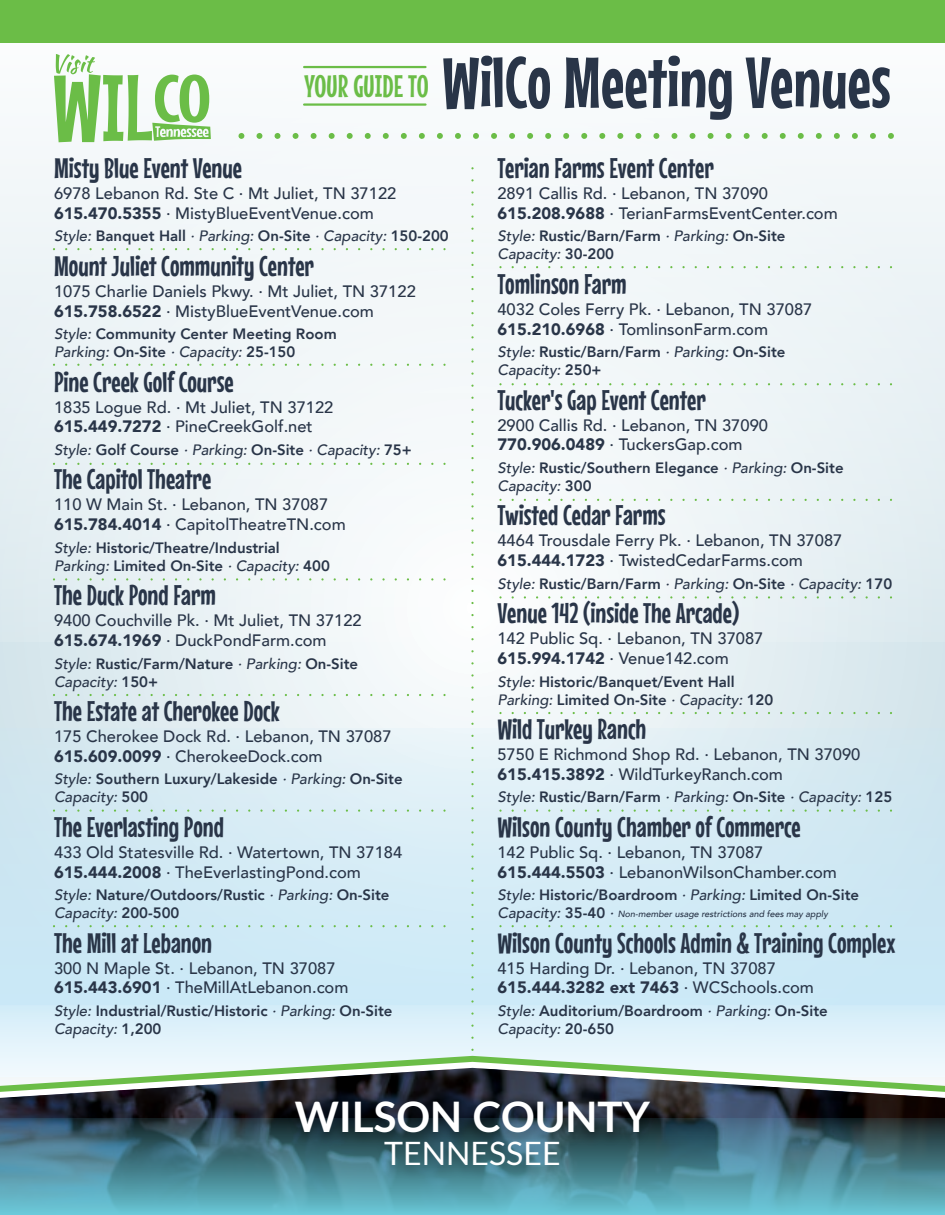
<style>
.page{position:relative;width:945px;height:1215px;background:#fff}
.page>*{position:absolute;margin:0;border:0;box-sizing:border-box;transform-origin:0 0}
.t1{font:72.45px "Mouse Memoirs";color:#293548}
.t2{font:700 42.15px "Lato";color:#fff}
.t3{font:32.25px "Lato";color:#fff}
.t4{font:31.2px "Mouse Memoirs";color:#6bbd47}
.t5{font:28.5px "Mouse Memoirs";color:#293548}
.t6{font:500 16.5px/19.8px "Avenir";color:#293548}
.t7{font:800 15px/18px "Avenir";color:#293548}
.t8{font:italic 500 15px "Avenir";color:#293548}
.t9{font:italic 500 9px "Avenir";color:#293548}
.s1{font-weight:900}
.s2{font-weight:800;font-style:normal}
.s3{font-weight:500;font-style:italic}
.s4{font-size:15px}
.s5{font-weight:800;font-style:normal;font-size:15px}
</style>
<div class="page">
<svg style="left:0;top:642px;width:945px;height:86px"></svg>
<div style="left:0;top:0;width:945px;height:642px;background:linear-gradient(to bottom,#f8fafb,#ebf3f5)"></div>
<svg style="left:0;top:728px;width:945px;height:277px;fill:#d2eaf6"></svg>
<div style="left:0;top:1005px;width:945px;height:97px;background:#dff2fb"></div>
<svg style="left:0;top:1056px;width:945px;height:6px;fill:#eaf7fd"></svg>
<svg style="left:0;top:1062px;width:945px;height:6px;fill:#edf8fd"></svg>
<img style="left:0;top:1068px;width:945px;height:50px">
<div style="left:0;top:0;width:945px;height:43px;background:#6bbd47"></div>
<svg style="left:0;top:1118px;width:945px;height:97px"></svg>
<svg style="left:66px;top:248px;width:372px;height:2px"></svg>
<svg style="left:66px;top:364px;width:372px;height:2px"></svg>
<svg style="left:66px;top:463px;width:372px;height:2px"></svg>
<svg style="left:66px;top:578px;width:372px;height:3px"></svg>
<svg style="left:66px;top:694px;width:372px;height:2px"></svg>
<svg style="left:66px;top:809px;width:372px;height:3px"></svg>
<svg style="left:66px;top:925px;width:372px;height:2px"></svg>
<svg style="left:513px;top:266px;width:372px;height:2px"></svg>
<svg style="left:513px;top:383px;width:372px;height:2px"></svg>
<svg style="left:513px;top:499px;width:372px;height:2px"></svg>
<svg style="left:513px;top:596px;width:372px;height:3px"></svg>
<svg style="left:513px;top:712px;width:372px;height:2px"></svg>
<svg style="left:513px;top:809px;width:372px;height:3px"></svg>
<svg style="left:513px;top:925px;width:372px;height:2px"></svg>
<svg style="left:471px;top:168px;width:3px;height:891px"></svg>
<svg style="left:54px;top:54px;width:157px;height:88px"></svg>
<hr style="left:304px;top:66px;width:122px;height:2px;background:#6bbd47">
<hr style="left:304px;top:103px;width:122px;height:3px;background:#6bbd47">
<svg style="left:259px;top:133px;width:623px;height:6px"></svg>
<img style="left:282px;top:1088px;width:381px;height:101px">
<h3 class="t4" style="left:304px;top:68px;width:126px">YOUR GUIDE TO</h3>
<h1 class="t1" style="left:442px;top:40px;width:451px">WilCo Meeting Venues</h1>
<h3 class="t5" style="left:54px;top:151px;width:190px">Misty Blue Event Venue</h3>
<p class="t6" style="left:54px;top:182px;width:344px">6978 Lebanon Rd. Ste C · Mt Juliet, TN 37122<br><span class="s1">615.470.5355</span> · MistyBlueEventVenue.com</p>
<p class="t8" style="left:54px;top:227px;width:396px">Style: <span class="s2">Banquet Hall</span> · Parking: <span class="s2">On-Site</span> · Capacity: <span class="s2">150-200</span></p>
<h3 class="t5" style="left:54px;top:249px;width:262px">Mount Juliet Community Center</h3>
<p class="t6" style="left:54px;top:280px;width:363px">1075 Charlie Daniels Pkwy. · Mt Juliet, TN 37122<br><span class="s1">615.758.6522</span> · MistyBlueEventVenue.com</p>
<p class="t7" style="left:54px;top:325px;width:284px"><span class="s3">Style:</span> Community Center Meeting Room<br><span class="s3">Parking:</span> On-Site <span class="s3">· Capacity:</span> 25-150</p>
<h3 class="t5" style="left:54px;top:365px;width:181px">Pine Creek Golf Course</h3>
<p class="t6" style="left:54px;top:396px;width:281px">1835 Logue Rd. · Mt Juliet, TN 37122<br><span class="s1">615.449.7272</span> · PineCreekGolf.net</p>
<p class="t8" style="left:54px;top:441px;width:359px">Style: <span class="s2">Golf Course</span> · Parking: <span class="s2">On-Site</span> · Capacity: <span class="s2">75+</span></p>
<h3 class="t5" style="left:54px;top:463px;width:159px">The Capitol Theatre</h3>
<p class="t6" style="left:54px;top:494px;width:293px">110 W Main St. · Lebanon, TN 37087<br><span class="s1">615.784.4014</span> · CapitolTheatreTN.com</p>
<p class="t7" style="left:54px;top:539px;width:277px"><span class="s3">Style:</span> Historic/Theatre/Industrial<br><span class="s3">Parking:</span> Limited On-Site <span class="s3">· Capacity:</span> 400</p>
<h3 class="t5" style="left:54px;top:579px;width:163px">The Duck Pond Farm</h3>
<p class="t6" style="left:54px;top:610px;width:309px">9400 Couchville Pk. · Mt Juliet, TN 37122<br><span class="s1">615.674.1969</span> · DuckPondFarm.com</p>
<p class="t7" style="left:54px;top:654px;width:306px"><span class="s3">Style:</span> Rustic/Farm/Nature <span class="s3">· Parking:</span> On-Site<br><span class="s3">Capacity:</span> 150+</p>
<h3 class="t5" style="left:54px;top:694px;width:227px">The Estate at Cherokee Dock</h3>
<p class="t6" style="left:54px;top:725px;width:339px">175 Cherokee Dock Rd. · Lebanon, TN 37087<br><span class="s1">615.609.0099</span> · CherokeeDock.com</p>
<p class="t7" style="left:54px;top:770px;width:350px"><span class="s3">Style:</span> Southern Luxury/Lakeside <span class="s3">· Parking:</span> On-Site<br><span class="s3">Capacity:</span> 500</p>
<h3 class="t5" style="left:54px;top:810px;width:172px">The Everlasting Pond</h3>
<p class="t6" style="left:54px;top:841px;width:350px">433 Old Statesville Rd. · Watertown, TN 37184<br><span class="s1">615.444.2008</span> · TheEverlastingPond.com</p>
<p class="t7" style="left:54px;top:886px;width:337px"><span class="s3">Style:</span> Nature/Outdoors/Rustic <span class="s3">· Parking:</span> On-Site<br><span class="s3">Capacity:</span> 200-500</p>
<h3 class="t5" style="left:54px;top:926px;width:160px">The Mill at Lebanon</h3>
<p class="t6" style="left:54px;top:957px;width:296px">300 N Maple St. · Lebanon, TN 37087<br><span class="s1">615.443.6901</span> · TheMillAtLebanon.com</p>
<p class="t7" style="left:54px;top:1002px;width:340px"><span class="s3">Style:</span> Industrial/Rustic/Historic <span class="s3">· Parking:</span> On-Site<br><span class="s3">Capacity:</span> 1,200</p>
<h3 class="t5" style="left:497px;top:151px;width:218px">Terian Farms Event Center</h3>
<p class="t6" style="left:497px;top:182px;width:342px">2891 Callis Rd. · Lebanon, TN 37090<br><span class="s1">615.208.9688</span> · TerianFarmsEventCenter.com</p>
<p class="t7" style="left:497px;top:227px;width:290px"><span class="s3">Style:</span> Rustic/Barn/Farm <span class="s3">· Parking:</span> On-Site<br><span class="s3">Capacity:</span> 30-200</p>
<h3 class="t5" style="left:497px;top:267px;width:131px">Tomlinson Farm</h3>
<p class="t6" style="left:497px;top:298px;width:316px">4032 Coles Ferry Pk. · Lebanon, TN 37087<br><span class="s1">615.210.6968</span> · TomlinsonFarm.com</p>
<p class="t7" style="left:497px;top:343px;width:290px"><span class="s3">Style:</span> Rustic/Barn/Farm <span class="s3">· Parking:</span> On-Site<br><span class="s3">Capacity:</span> 250+</p>
<h3 class="t5" style="left:497px;top:383px;width:210px">Tucker's Gap Event Center</h3>
<p class="t6" style="left:497px;top:414px;width:272px">2900 Callis Rd. · Lebanon, TN 37090<br><span class="s1">770.906.0489</span> · TuckersGap.com</p>
<p class="t7" style="left:497px;top:459px;width:348px"><span class="s3">Style:</span> Rustic/Southern Elegance <span class="s3">· Parking:</span> On-Site<br><span class="s3">Capacity:</span> 300</p>
<h3 class="t5" style="left:497px;top:499px;width:170px">Twisted Cedar Farms</h3>
<p class="t6" style="left:497px;top:530px;width:346px">4464 Trousdale Ferry Pk. · Lebanon, TN 37087<br><span class="s1">615.444.1723</span> · TwistedCedarFarms.com</p>
<p class="t7" style="left:497px;top:575px;width:396px"><span class="s3">Style:</span> Rustic/Barn/Farm <span class="s3">· Parking:</span> On-Site <span class="s3">· Capacity:</span> 170</p>
<h3 class="t5" style="left:497px;top:597px;width:243px">Venue 142 (inside The Arcade)</h3>
<p class="t6" style="left:497px;top:628px;width:267px">142 Public Sq. · Lebanon, TN 37087<br><span class="s1">615.994.1742</span> · Venue142.com</p>
<p class="t7" style="left:497px;top:672px;width:277px"><span class="s3">Style:</span> Historic/Banquet/Event Hall<br><span class="s3">Parking:</span> Limited On-Site <span class="s3">· Capacity:</span> 120</p>
<h3 class="t5" style="left:497px;top:712px;width:150px">Wild Turkey Ranch</h3>
<p class="t6" style="left:497px;top:743px;width:364px">5750 E Richmond Shop Rd. · Lebanon, TN 37090<br><span class="s1">615.415.3892</span> · WildTurkeyRanch.com</p>
<p class="t7" style="left:497px;top:788px;width:396px"><span class="s3">Style:</span> Rustic/Barn/Farm <span class="s3">· Parking:</span> On-Site <span class="s3">· Capacity:</span> 125</p>
<h3 class="t5" style="left:497px;top:810px;width:305px">Wilson County Chamber of Commerce</h3>
<p class="t6" style="left:497px;top:841px;width:341px">142 Public Sq. · Lebanon, TN 37087<br><span class="s1">615.444.5503</span> · LebanonWilsonChamber.com</p>
<p class="t7" style="left:497px;top:886px;width:363px"><span class="s3">Style:</span> Historic/Boardroom <span class="s3">· Parking:</span> Limited On-Site</p>
<p class="t9" style="left:497px;top:908px;width:332px"><span class="s4">Capacity:</span> <span class="s5">35-40</span> <span class="s4">·</span> Non-member usage restrictions and fees may apply</p>
<h3 class="t5" style="left:497px;top:926px;width:399px">Wilson County Schools Admin &amp; Training Complex</h3>
<p class="t6" style="left:497px;top:957px;width:318px">415 Harding Dr. · Lebanon, TN 37087<br><span class="s1">615.444.3282 ext 7463</span> · WCSchools.com</p>
<p class="t7" style="left:497px;top:1002px;width:332px"><span class="s3">Style:</span> Auditorium/Boardroom <span class="s3">· Parking:</span> On-Site<br><span class="s3">Capacity:</span> 20-650</p>
<h2 class="t2" style="left:295px;top:1093px;width:357px">WILSON COUNTY</h2>
<h3 class="t3" style="left:384px;top:1135px;width:178px">TENNESSEE</h3>
</div>
